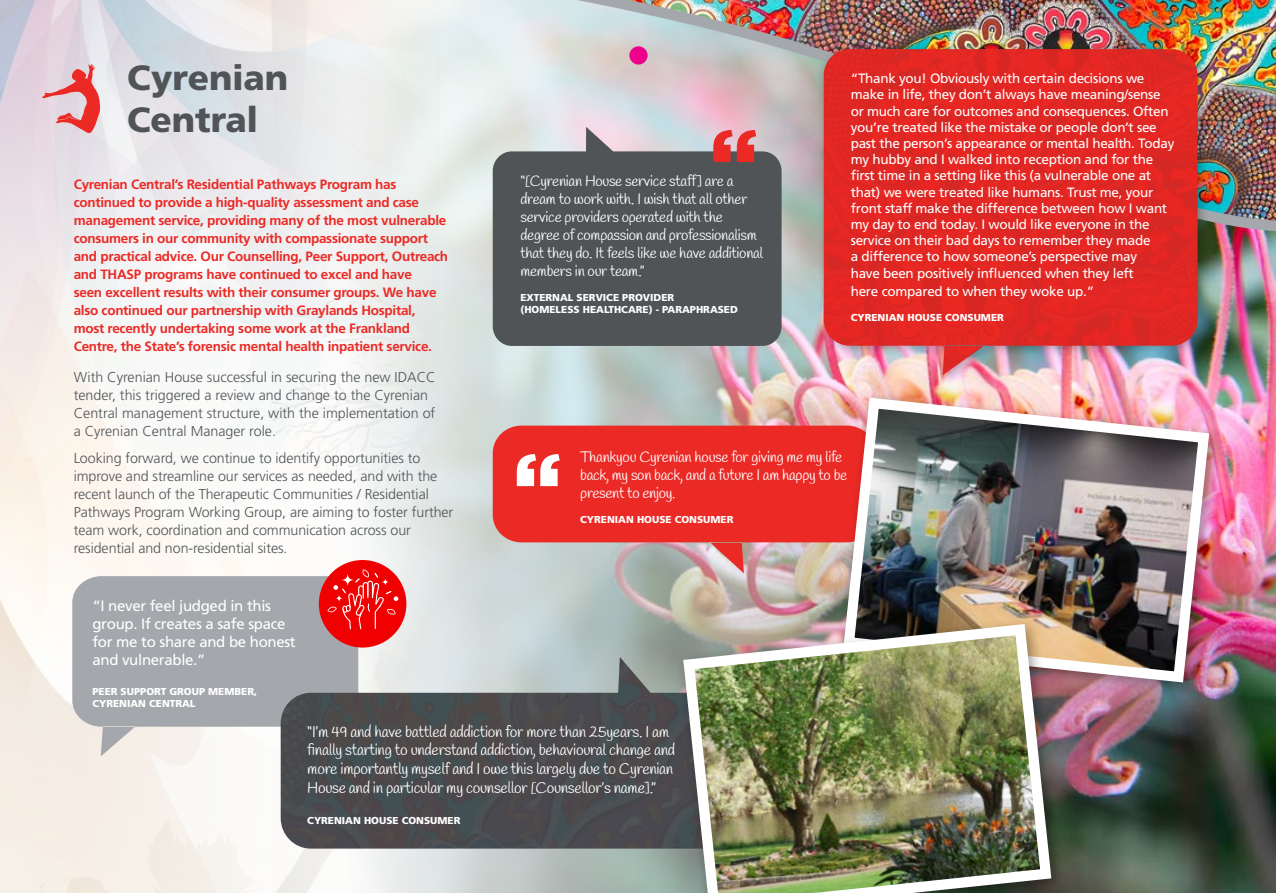
<style>
.page{position:relative;width:1276px;height:893px;background:#fff}
.page>*{position:absolute;margin:0;border:0;box-sizing:border-box;transform-origin:0 0}
.t1{font:900 35.1px/42px "Frutiger LT Std";letter-spacing:-.005em;color:#505457}
.t2{font:15.6px/18.8px "Handlee";letter-spacing:-.02em;color:#fff}
.t3{font:15px/18px "Handlee";letter-spacing:-.02em;color:#fff}
.t4{font:15px/18px "Frutiger LT Std";letter-spacing:-.02em;color:#fff}
.t5{font:300 14.25px/18px "Frutiger LT Std";letter-spacing:-.005em;color:#505457}
.t6{font:13.5px/16.2px "Frutiger LT Std";letter-spacing:-.02em;color:#fff}
.t7{font:700 13.5px/18px "Frutiger LT Std";letter-spacing:-.02em;color:#eb2a26}
.t8{font:900 10.05px/12px "Frutiger LT Std";color:#fff}
</style>
<div class="page">
<img style="left:440px;top:237px;width:836px;height:656px">
<img style="left:440px;top:0;width:836px;height:237px">
<img style="left:0;top:0;width:440px;height:893px">
<svg style="left:42px;top:64px;width:58px;height:70px;background:#e5a0a4"></svg>
<svg style="left:493px;top:127px;width:288px;height:219px;background:#5d6164"></svg>
<div style="left:817px;top:42px;width:393px;height:344px;background:#000;opacity:.25"></div>
<img style="left:824px;top:49px;width:373px;height:326px">
<svg style="left:72px;top:576px;width:286px;height:180px;background:#b0b2b4"></svg>
<img style="left:281px;top:657px;width:395px;height:192px">
<svg style="left:493px;top:426px;width:343px;height:147px;background:#e24946"></svg>
<svg style="left:517px;top:454px;width:43px;height:32px"></svg>
<div style="left:836px;top:391px;width:387px;height:307px;background:#000;opacity:.36"></div>
<img style="left:838px;top:392px;width:376px;height:296px">
<div style="left:319px;top:560px;width:87px;height:88px;background:#f00000;border-radius:50%"></div>
<svg style="left:327px;top:569px;width:71px;height:60px"></svg>
<div style="left:676px;top:617px;width:391px;height:276px;background:#000;opacity:.36"></div>
<img style="left:677px;top:618px;width:380px;height:275px">
<svg style="left:713px;top:130px;width:43px;height:32px"></svg>
<div style="left:629px;top:46px;width:18px;height:19px;background:#ec008c;border-radius:50%"></div>
<h1 class="t1" style="left:127px;top:57px;width:162px">Cyrenian<br>Central</h1>
<p class="t6" style="left:850px;top:71px;width:325px">“Thank you! Obviously with certain decisions we make in life, they don’t always have meaning/sense or much care for outcomes and consequences. Often you’re treated like the mistake or people don’t see past the person’s appearance or mental health. Today my hubby and I walked into reception and for the first time in a setting like this (a vulnerable one at that) we were treated like humans. Trust me, your front staff make the difference between how I want my day to end today. I would like everyone in the service on their bad days to remember they made<br>a difference to how someone’s perspective may<br>have been positively influenced when they left</p>
<p class="t6" style="left:850px;top:283px;width:245px">here compared to when they woke up.”</p>
<p class="t8" style="left:850px;top:311px;width:155px">CYRENIAN HOUSE CONSUMER</p>
<p class="t3" style="left:520px;top:173px;width:244px">“[Cyrenian House service staff] are a dream to work with. I wish that all other service providers operated with the degree of compassion and professionalism that they do. It feels like we have additional members in our team.”</p>
<p class="t8" style="left:520px;top:291px;width:219px">EXTERNAL SERVICE PROVIDER<br>(HOMELESS HEALTHCARE) - PARAPHRASED</p>
<p class="t7" style="left:74px;top:176px;width:376px">Cyrenian Central’s Residential Pathways Program has continued to provide a high-quality assessment and case management service, providing many of the most vulnerable consumers in our community with compassionate support and practical advice. Our Counselling, Peer Support, Outreach and THASP programs have continued to excel and have<br>seen excellent results with their consumer groups. We have also continued our partnership with Graylands Hospital, most recently undertaking some work at the Frankland Centre, the State’s forensic mental health inpatient service.</p>
<p class="t5" style="left:74px;top:368px;width:363px">With Cyrenian House successful in securing the new IDACC tender, this triggered a review and change to the Cyrenian Central management structure, with the implementation of a Cyrenian Central Manager role.</p>
<p class="t5" style="left:74px;top:449px;width:381px">Looking forward, we continue to identify opportunities to improve and streamline our services as needed, and with the recent launch of the Therapeutic Communities / Residential Pathways Program Working Group, are aiming to foster further team work, coordination and communication across our residential and non-residential sites.</p>
<p class="t3" style="left:580px;top:449px;width:269px">Thankyou Cyrenian house for giving me my life back, my son back, and a future I am happy to be present to enjoy.</p>
<p class="t8" style="left:580px;top:513px;width:155px">CYRENIAN HOUSE CONSUMER</p>
<p class="t4" style="left:92px;top:597px;width:205px">“I never feel judged in this group. If creates a safe space for me to share and be honest and vulnerable.”</p>
<p class="t8" style="left:92px;top:685px;width:166px">PEER SUPPORT GROUP MEMBER,<br>CYRENIAN CENTRAL</p>
<p class="t2" style="left:307px;top:723px;width:369px">“I’m 49 and have battled addiction for more than 25years. I am finally starting to understand addiction, behavioural change and more importantly myself and I owe this largely due to Cyrenian House and in particular my counsellor [Counsellor’s name].”</p>
<p class="t8" style="left:307px;top:815px;width:155px">CYRENIAN HOUSE CONSUMER</p>
</div>
